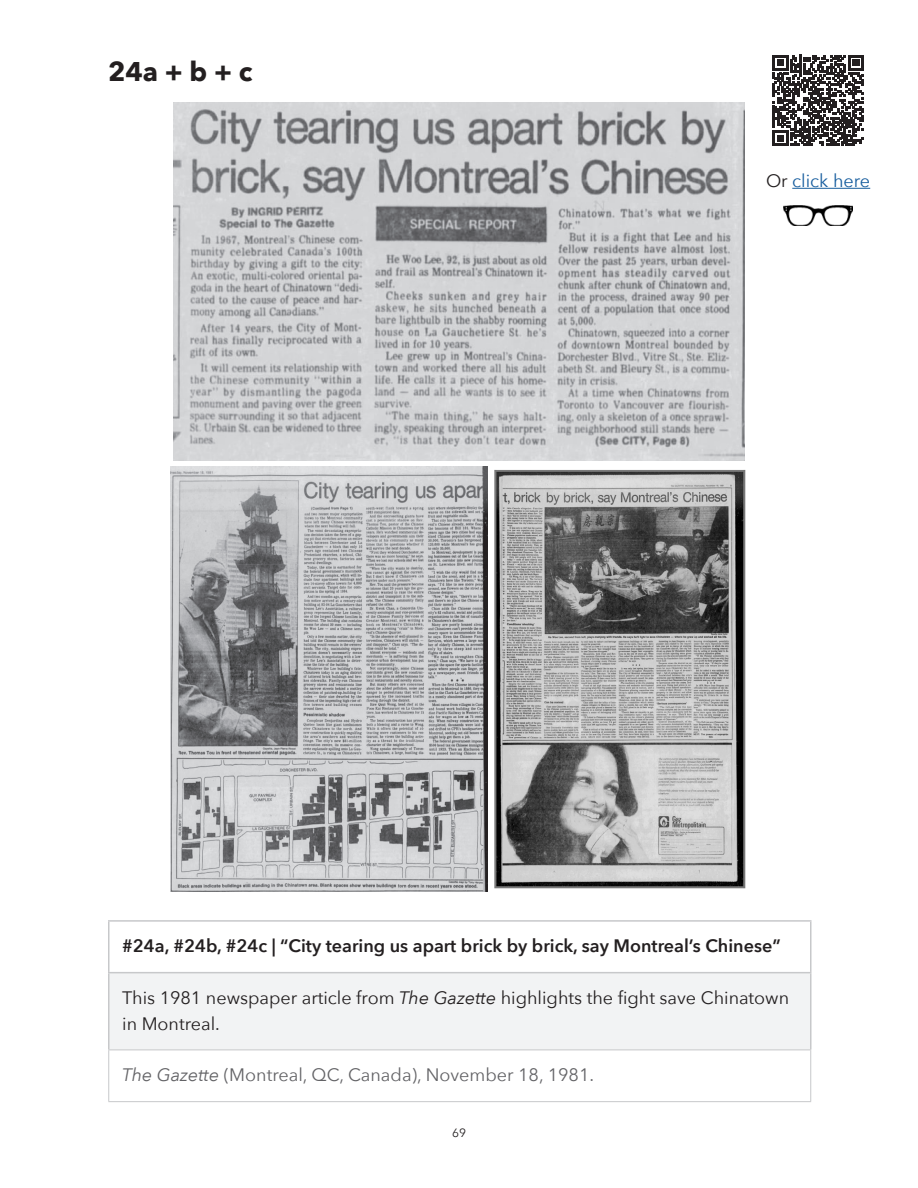
<style>
.page{position:relative;width:918px;height:1188px;background:#fff}
.page>*{position:absolute;margin:0;border:0;box-sizing:border-box;transform-origin:0 0}
.t1{font:700 27px "Avenir Next";color:#231f20}
.t2{font:18px/25.5px "Avenir Next";color:#231f20}
.t3{font:600 18px "Avenir Next";color:#231f20}
.t4{font:18px "Avenir Next";color:#636366}
.Paragraph{font:18px "Avenir Next";color:#175d9e}
.t5{font:12px "Avenir Next";color:#231f20}
.s1{color:#231f20}
.s2{font-style:italic}
</style>
<div class="page">
<div style="left:109px;top:973px;width:702px;height:77px;background:#f2f3f4"></div>
<hr style="left:108px;top:973px;width:2px;height:77px;background:#c7c8ca">
<hr style="left:810px;top:973px;width:2px;height:77px;background:#c7c8ca">
<hr style="left:108px;top:1050px;width:703px;height:1px;background:#c7c8ca">
<hr style="left:108px;top:1050px;width:1px;height:51px;background:#c7c8ca">
<hr style="left:810px;top:1050px;width:1px;height:51px;background:#c7c8ca">
<hr style="left:108px;top:1101px;width:703px;height:1px;background:#c7c8ca">
<hr style="left:108px;top:920px;width:704px;height:2px;background:#c7c8ca">
<hr style="left:108px;top:922px;width:2px;height:50px;background:#c7c8ca">
<hr style="left:810px;top:922px;width:2px;height:50px;background:#c7c8ca">
<hr style="left:108px;top:972px;width:704px;height:1px;background:#c7c8ca">
<img style="left:174px;top:103px;width:571px;height:357px">
<img style="left:170px;top:467px;width:317px;height:424px">
<img style="left:494px;top:469px;width:252px;height:420px">
<hr style="left:792px;top:188px;width:78px;height:1px;background:#175d9e">
<svg style="left:773px;top:55px;width:91px;height:91px"></svg>
<img style="left:784px;top:205px;width:69px;height:21px">
<p class="t1" style="left:108px;top:55px;width:146px">24a + b + c</p>
<p class="Paragraph" style="left:766px;top:170px;width:106px"><span class="s1">Or</span> click here</p>
<p class="t3" style="left:122px;top:935px;width:660px">#24a, #24b, #24c | “City tearing us apart brick by brick, say Montreal’s Chinese”</p>
<p class="t2" style="left:122px;top:985px;width:668px">This 1981 newspaper article from <span class="s2">The Gazette</span> highlights the fight save Chinatown in Montreal.</p>
<p class="t4" style="left:122px;top:1064px;width:473px"><span class="s2">The Gazette</span> (Montreal, QC, Canada), November 18, 1981.</p>
<p class="t5" style="left:452px;top:1126px;width:15px">69</p>
</div>
